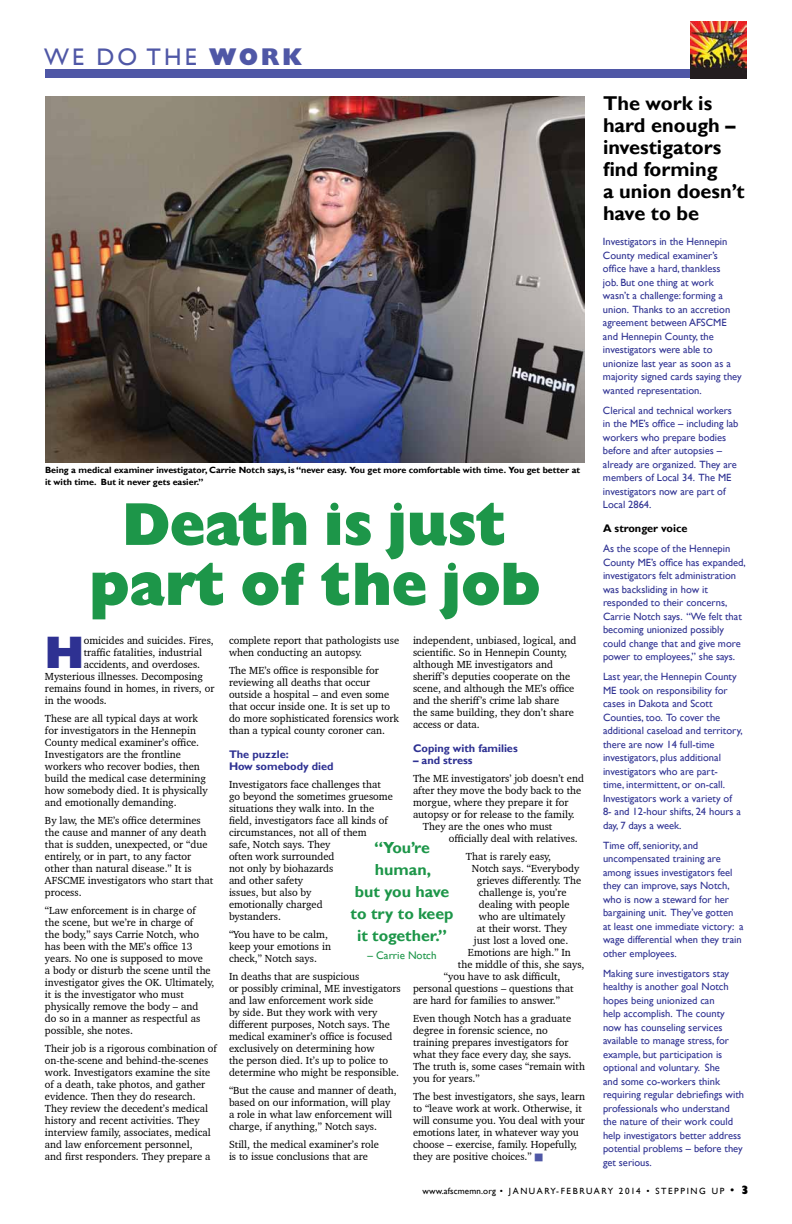
<style>
.page{position:relative;width:792px;height:1224px;background:#fff}
.page>*{position:absolute;margin:0;border:0;box-sizing:border-box;transform-origin:0 0}
.t1{font:60px/60px "Gill Sans Std Extra Bold Disp";color:#1d9649;text-align:center}
.t2{font:45.1px "Gill Sans Std Extra Bold Disp";color:#2e3192}
.t3{font:24px "Gill Sans";letter-spacing:.13em;color:#4f57a6}
.t4{font:700 20px/22px "Gill Sans";color:#000}
.t5{font:700 16px/22px "Gill Sans";color:#1d9649;text-align:center}
.t6{font:700 11px/12px "Gill Sans";color:#2e3192}
.t7{font:700 11px "Gill Sans";color:#000}
.t8{font:11px "Gill Sans";color:#1d9649}
.t9{font:10.5px/12px "Charter BT Pro";color:#000}
.t10{font:10.5px/13.5px "Gill Sans";color:#2e3192}
.t11{font:700 9px/12px "Gill Sans";color:#000}
.t12{font:9px "Gill Sans";letter-spacing:.18em;color:#000}
.s1{font-family:"Gill Sans Std Extra Bold Disp"}
.s2{color:#4f57a6}
.s3{font-size:12px}
.s4{font-family:"Gill Sans Std Extra Bold Disp";font-size:12px}
</style>
<div class="page">
<img style="left:45px;top:96px;width:540px;height:367px">
<div style="left:45px;top:70px;width:649px;height:8px;background:#4f57a6"></div>
<img style="left:690px;top:22px;width:57px;height:57px">
<h3 class="t3" style="left:44px;top:43px;width:260px">we do the <span class="s1">work</span></h3>
<p class="t11" style="left:45px;top:464px;width:537px">Being a medical examiner investigator, Carrie Notch says, is “never easy. You get more comfortable with time. You get better at it with time. But it never gets easier.”</p>
<h1 class="t1" style="left:90px;top:494px;width:453px">Death is just part of the job</h1>
<h2 class="t2" style="left:45px;top:625px;width:40px">H</h2>
<p class="t9" style="left:84px;top:634px;width:132px">omicides and suicides. Fires,</p>
<p class="t9" style="left:84px;top:646px;width:120px">traffic fatalities, industrial</p>
<p class="t9" style="left:84px;top:658px;width:118px">accidents, and overdoses.</p>
<p class="t9" style="left:45px;top:670px;width:160px">Mysterious illnesses. Decomposing</p>
<p class="t9" style="left:45px;top:682px;width:171px">remains found in homes, in rivers, or</p>
<p class="t9" style="left:45px;top:694px;width:63px">in the woods.</p>
<p class="t9" style="left:45px;top:712px;width:164px">These are all typical days at work for investigators in the Hennepin County medical examiner’s office.<br>Investigators are the frontline workers who recover bodies, then build the medical case determining how somebody died. It is physically and emotionally demanding.</p>
<p class="t9" style="left:45px;top:814px;width:170px">By law, the ME’s office determines the cause and manner of any death that is sudden, unexpected, or “due entirely, or in part, to any factor other than natural disease.” It is<br>AFSCME investigators who start that process.</p>
<p class="t9" style="left:45px;top:904px;width:171px">“Law enforcement is in charge of<br>the scene, but we’re in charge of<br>the body,” says Carrie Notch, who has been with the ME’s office 13 years. No one is supposed to move<br>a body or disturb the scene until the investigator gives the OK. Ultimately, it is the investigator who must physically remove the body – and<br>do so in a manner as respectful as possible, she notes.</p>
<p class="t9" style="left:45px;top:1042px;width:174px">Their job is a rigorous combination of on-the-scene and behind-the-scenes work. Investigators examine the site of a death, take photos, and gather evidence. Then they do research.<br>They review the decedent’s medical history and recent activities. They interview family, associates, medical and law enforcement personnel,<br>and first responders. They prepare a</p>
<p class="t9" style="left:413px;top:634px;width:165px">independent, unbiased, logical, and scientific. So in Hennepin County, although ME investigators and sheriff’s deputies cooperate on the scene, and although the ME’s office and the sheriff’s crime lab share the same building, they don’t share access or data.</p>
<p class="t6" style="left:413px;top:743px;width:106px">Coping with families</p>
<p class="t6" style="left:413px;top:755px;width:61px">– and stress</p>
<p class="t9" style="left:413px;top:772px;width:172px">The ME investigators’ job doesn’t end</p>
<p class="t9" style="left:413px;top:784px;width:170px">after they move the body back to the</p>
<p class="t9" style="left:413px;top:796px;width:157px">morgue, where they prepare it for</p>
<p class="t9" style="left:413px;top:808px;width:163px">autopsy or for release to the family.</p>
<p class="t9" style="left:423px;top:820px;width:131px">They are the ones who must</p>
<p class="t9" style="left:449px;top:832px;width:130px">officially deal with relatives.</p>
<p class="t9" style="left:466px;top:850px;width:86px">That is rarely easy,</p>
<p class="t9" style="left:472px;top:862px;width:109px">Notch says. “Everybody</p>
<p class="t9" style="left:477px;top:874px;width:106px">grieves differently. The</p>
<p class="t9" style="left:479px;top:886px;width:89px">challenge is, you’re</p>
<p class="t9" style="left:479px;top:898px;width:92px">dealing with people</p>
<p class="t9" style="left:479px;top:910px;width:88px">who are ultimately</p>
<p class="t9" style="left:477px;top:922px;width:92px">at their worst. They</p>
<p class="t9" style="left:474px;top:934px;width:96px">just lost a loved one.</p>
<p class="t9" style="left:468px;top:946px;width:104px">Emotions are high.” In</p>
<p class="t9" style="left:458px;top:958px;width:128px">the middle of this, she says,</p>
<p class="t9" style="left:444px;top:970px;width:118px">“you have to ask difficult,</p>
<p class="t9" style="left:413px;top:982px;width:162px">personal questions – questions that</p>
<p class="t9" style="left:413px;top:994px;width:148px">are hard for families to answer.”</p>
<p class="t9" style="left:413px;top:1012px;width:174px">Even though Notch has a graduate degree in forensic science, no training prepares investigators for what they face every day, she says.<br>The truth is, some cases “remain with you for years.”</p>
<p class="t9" style="left:413px;top:1090px;width:174px">The best investigators, she says, learn to “leave work at work. Otherwise, it will consume you. You deal with your emotions later, in whatever way you choose – exercise, family. Hopefully, they are positive choices.” <span class="s2">■</span></p>
<p class="t9" style="left:229px;top:634px;width:172px">complete report that pathologists use when conducting an autopsy.</p>
<p class="t9" style="left:229px;top:664px;width:172px">The ME’s office is responsible for reviewing all deaths that occur outside a hospital – and even some that occur inside one. It is set up to do more sophisticated forensics work than a typical county coroner can.</p>
<p class="t6" style="left:229px;top:749px;width:106px">The puzzle:<br>How somebody died</p>
<p class="t9" style="left:229px;top:778px;width:165px">Investigators face challenges that go beyond the sometimes gruesome situations they walk into. In the field, investigators face all kinds of circumstances, not all of them<br>safe, Notch says. They<br>often work surrounded<br>not only by biohazards<br>and other safety<br>issues, but also by<br>emotionally charged<br>bystanders.</p>
<p class="t9" style="left:229px;top:928px;width:103px">“You have to be calm, keep your emotions in check,” Notch says.</p>
<p class="t9" style="left:229px;top:970px;width:173px">In deaths that are suspicious<br>or possibly criminal, ME investigators and law enforcement work side<br>by side. But they work with very different purposes, Notch says. The medical examiner’s office is focused exclusively on determining how<br>the person died. It’s up to police to determine who might be responsible.</p>
<p class="t9" style="left:229px;top:1084px;width:169px">“But the cause and manner of death, based on our information, will play a role in what law enforcement will charge, if anything,” Notch says.</p>
<p class="t9" style="left:229px;top:1138px;width:152px">Still, the medical examiner’s role is to issue conclusions that are</p>
<h3 class="t5" style="left:351px;top:837px;width:104px">“You’re human,<br>but you have to try to keep it together.”</h3>
<p class="t8" style="left:368px;top:949px;width:71px">– Carrie Notch</p>
<h3 class="t4" style="left:603px;top:93px;width:143px">The work is hard enough – investigators find forming<br>a union doesn’t have to be</h3>
<p class="t10" style="left:603px;top:235px;width:140px">Investigators in the Hennepin<br>County medical examiner’s office have a hard, thankless<br>job. But one thing at work wasn’t a challenge: forming a union. Thanks to an accretion agreement between AFSCME and Hennepin County, the investigators were able to unionize last year as soon as a majority signed cards saying they wanted representation.</p>
<p class="t10" style="left:603px;top:404px;width:137px">Clerical and technical workers in the ME’s office – including lab workers who prepare bodies before and after autopsies – already are organized. They are members of Local 34. The ME investigators now are part of<br>Local 2864.</p>
<p class="t7" style="left:603px;top:522px;width:86px">A stronger voice</p>
<p class="t10" style="left:603px;top:542px;width:144px">As the scope of the Hennepin<br>County ME’s office has expanded, investigators felt administration was backsliding in how it responded to their concerns,<br>Carrie Notch says. “We felt that becoming unionized possibly could change that and give more power to employees,” she says.</p>
<p class="t10" style="left:603px;top:670px;width:141px">Last year, the Hennepin County<br>ME took on responsibility for cases in Dakota and Scott<br>Counties, too. To cover the additional caseload and territory, there are now 14 full-time investigators, plus additional investigators who are part-<br>time, intermittent, or on-call.<br>Investigators work a variety of<br>8- and 12-hour shifts, 24 hours a day, 7 days a week.</p>
<p class="t10" style="left:603px;top:839px;width:142px">Time off, seniority, and uncompensated training are among issues investigators feel they can improve, says Notch, who is now a steward for her bargaining unit. They’ve gotten at least one immediate victory: a wage differential when they train other employees.</p>
<p class="t10" style="left:603px;top:967px;width:143px">Making sure investigators stay healthy is another goal Notch hopes being unionized can<br>help accomplish. The county now has counseling services available to manage stress, for example, but participation is optional and voluntary. She<br>and some co-workers think requiring regular debriefings with professionals who understand the nature of their work could help investigators better address potential problems – before they get serious.</p>
<p class="t12" style="left:422px;top:1185px;width:327px">www.afscmemn.org • janu ary-febru ary 2014 • Stepping Up <span class="s3">•</span> <span class="s4">3</span></p>
</div>
